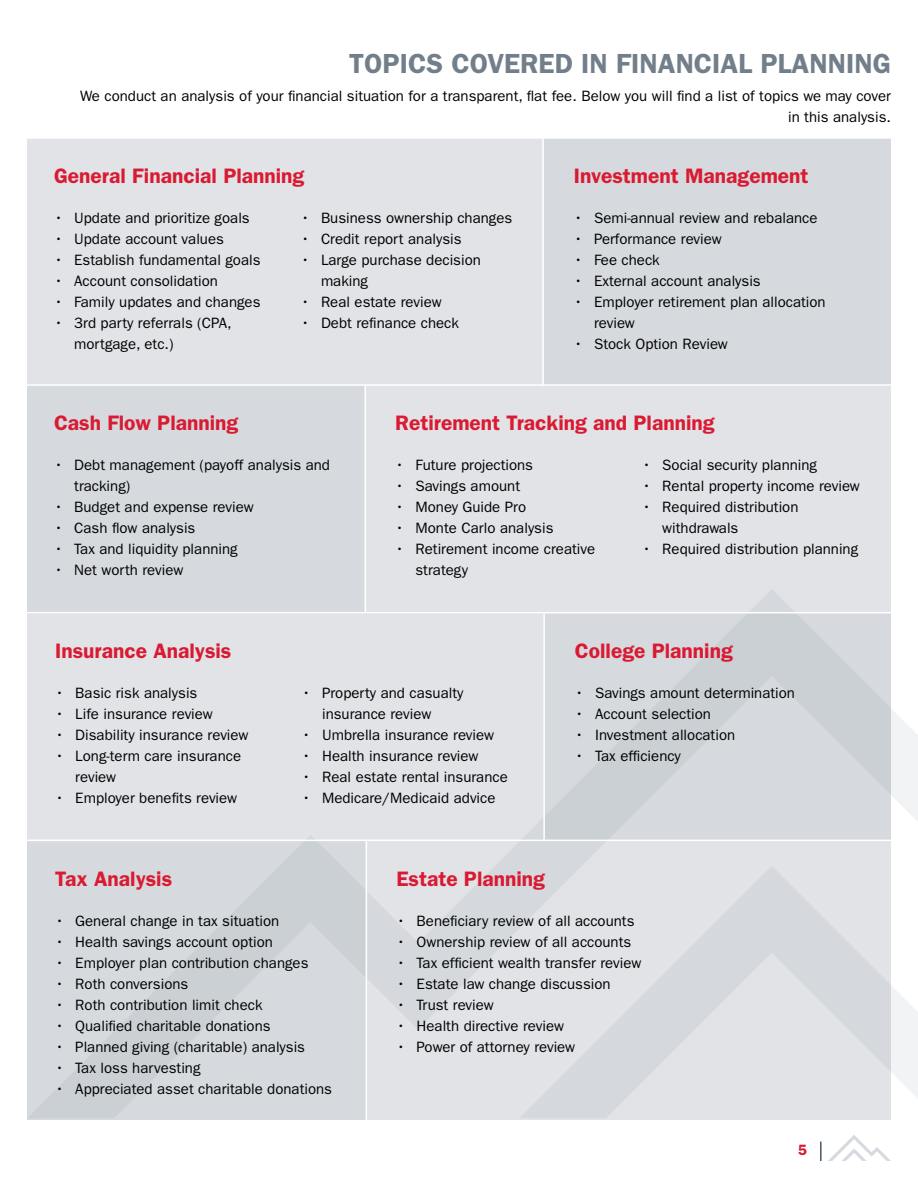
<style>
.page{position:relative;width:918px;height:1188px;background:#fff}
.page>*{position:absolute;margin:0;border:0;box-sizing:border-box;transform-origin:0 0}
.t1{font:600 27.75px "ITC Franklin Gothic Std";color:#727f8b}
.t2{font:600 21px "ITC Franklin Gothic Std";color:#da1a32}
.t3{font:15px/21px "ITC Franklin Gothic Std";color:#000}
.t4{font:600 15px "ITC Franklin Gothic Std";color:#da1a32}
</style>
<div class="page">
<div style="left:27px;top:139px;width:864px;height:981px;background:#d6dade"></div>
<div style="left:27px;top:139px;width:516px;height:246px;background:#e1e3e7"></div>
<div style="left:366px;top:386px;width:525px;height:226px;background:#e1e3e7"></div>
<svg style="left:828px;top:1135px;width:63px;height:26px"></svg>
<svg style="left:820px;top:1142px;width:2px;height:19px"></svg>
<svg style="left:27px;top:589px;width:891px;height:529px;fill:#e1e3e7"></svg>
<hr style="left:542px;top:139px;width:2px;height:247px;background:#fff">
<hr style="left:27px;top:384px;width:891px;height:2px;background:#fff">
<hr style="left:365px;top:386px;width:1px;height:226px;background:#fff">
<hr style="left:3px;top:612px;width:915px;height:1px;background:#fff">
<hr style="left:543px;top:613px;width:2px;height:227px;background:#fff">
<hr style="left:0;top:840px;width:891px;height:1px;background:#fff">
<hr style="left:366px;top:841px;width:1px;height:279px;background:#fff">
<h1 class="t1" style="left:349px;top:47px;width:543px">TOPICS COVERED IN FINANCIAL PLANNING</h1>
<p class="t3" style="left:80px;top:85px;width:812px;text-align:right">We conduct an analysis of your financial situation for a transparent, flat fee. Below you will find a list of topics we may cover in this analysis.</p>
<h2 class="t2" style="left:54px;top:163px;width:252px">General Financial Planning</h2>
<p class="t3" style="left:54px;top:208px;width:197px">• Update and prioritize goals</p>
<p class="t3" style="left:54px;top:229px;width:171px">• Update account values</p>
<p class="t3" style="left:54px;top:250px;width:208px">• Establish fundamental goals</p>
<p class="t3" style="left:54px;top:271px;width:165px">• Account consolidation</p>
<p class="t3" style="left:54px;top:292px;width:208px">• Family updates and changes</p>
<p class="t3" style="left:74px;top:313px;width:159px;text-indent:-20px">• 3rd party referrals (CPA, mortgage, etc.)</p>
<p class="t3" style="left:301px;top:208px;width:213px">• Business ownership changes</p>
<p class="t3" style="left:301px;top:229px;width:162px">• Credit report analysis</p>
<p class="t3" style="left:321px;top:250px;width:161px;text-indent:-20px">• Large purchase decision making</p>
<p class="t3" style="left:301px;top:292px;width:142px">• Real estate review</p>
<p class="t3" style="left:301px;top:313px;width:160px">• Debt refinance check</p>
<h2 class="t2" style="left:574px;top:163px;width:236px">Investment Management</h2>
<p class="t3" style="left:574px;top:208px;width:245px">• Semi-annual review and rebalance</p>
<p class="t3" style="left:574px;top:229px;width:149px">• Performance review</p>
<p class="t3" style="left:574px;top:250px;width:87px">• Fee check</p>
<p class="t3" style="left:574px;top:271px;width:188px">• External account analysis</p>
<p class="t3" style="left:594px;top:292px;width:233px;text-indent:-20px">• Employer retirement plan allocation review</p>
<p class="t3" style="left:574px;top:334px;width:156px">• Stock Option Review</p>
<h2 class="t2" style="left:54px;top:411px;width:186px">Cash Flow Planning</h2>
<p class="t3" style="left:74px;top:455px;width:257px;text-indent:-20px">• Debt management (payoff analysis and tracking)</p>
<p class="t3" style="left:54px;top:497px;width:201px">• Budget and expense review</p>
<p class="t3" style="left:54px;top:518px;width:143px">• Cash flow analysis</p>
<p class="t3" style="left:54px;top:539px;width:185px">• Tax and liquidity planning</p>
<p class="t3" style="left:54px;top:560px;width:131px">• Net worth review</p>
<h2 class="t2" style="left:395px;top:411px;width:321px">Retirement Tracking and Planning</h2>
<p class="t3" style="left:395px;top:455px;width:139px">• Future projections</p>
<p class="t3" style="left:395px;top:476px;width:126px">• Savings amount</p>
<p class="t3" style="left:395px;top:497px;width:132px">• Money Guide Pro</p>
<p class="t3" style="left:395px;top:518px;width:160px">• Monte Carlo analysis</p>
<p class="t3" style="left:416px;top:539px;width:181px;text-indent:-20px">• Retirement income creative strategy</p>
<p class="t3" style="left:642px;top:455px;width:177px">• Social security planning</p>
<p class="t3" style="left:642px;top:476px;width:219px">• Rental property income review</p>
<p class="t3" style="left:662px;top:497px;width:138px;text-indent:-20px">• Required distribution withdrawals</p>
<p class="t3" style="left:642px;top:539px;width:218px">• Required distribution planning</p>
<h2 class="t2" style="left:55px;top:638px;width:178px">Insurance Analysis</h2>
<p class="t3" style="left:55px;top:683px;width:144px">• Basic risk analysis</p>
<p class="t3" style="left:55px;top:704px;width:159px">• Life insurance review</p>
<p class="t3" style="left:55px;top:725px;width:195px">• Disability insurance review</p>
<p class="t3" style="left:75px;top:746px;width:167px;text-indent:-20px">• Long-term care insurance review</p>
<p class="t3" style="left:55px;top:788px;width:184px">• Employer benefits review</p>
<p class="t3" style="left:322px;top:683px;width:143px;text-indent:-20px">• Property and casualty insurance review</p>
<p class="t3" style="left:302px;top:725px;width:194px">• Umbrella insurance review</p>
<p class="t3" style="left:302px;top:746px;width:178px">• Health insurance review</p>
<p class="t3" style="left:302px;top:767px;width:207px">• Real estate rental insurance</p>
<p class="t3" style="left:302px;top:788px;width:195px">• Medicare/Medicaid advice</p>
<h2 class="t2" style="left:575px;top:638px;width:159px">College Planning</h2>
<p class="t3" style="left:575px;top:683px;width:222px">• Savings amount determination</p>
<p class="t3" style="left:575px;top:704px;width:138px">• Account selection</p>
<p class="t3" style="left:575px;top:725px;width:162px">• Investment allocation</p>
<p class="t3" style="left:575px;top:746px;width:108px">• Tax efficiency</p>
<h2 class="t2" style="left:55px;top:866px;width:119px">Tax Analysis</h2>
<p class="t3" style="left:55px;top:910px;width:226px">• General change in tax situation</p>
<p class="t3" style="left:55px;top:931px;width:219px">• Health savings account option</p>
<p class="t3" style="left:55px;top:952px;width:255px">• Employer plan contribution changes</p>
<p class="t3" style="left:55px;top:973px;width:135px">• Roth conversions</p>
<p class="t3" style="left:55px;top:994px;width:209px">• Roth contribution limit check</p>
<p class="t3" style="left:55px;top:1015px;width:217px">• Qualified charitable donations</p>
<p class="t3" style="left:55px;top:1036px;width:252px">• Planned giving (charitable) analysis</p>
<p class="t3" style="left:55px;top:1057px;width:147px">• Tax loss harvesting</p>
<p class="t3" style="left:55px;top:1078px;width:279px">• Appreciated asset charitable donations</p>
<h2 class="t2" style="left:396px;top:866px;width:150px">Estate Planning</h2>
<p class="t3" style="left:396px;top:910px;width:240px">• Beneficiary review of all accounts</p>
<p class="t3" style="left:396px;top:931px;width:236px">• Ownership review of all accounts</p>
<p class="t3" style="left:396px;top:952px;width:246px">• Tax efficient wealth transfer review</p>
<p class="t3" style="left:396px;top:973px;width:216px">• Estate law change discussion</p>
<p class="t3" style="left:396px;top:994px;width:99px">• Trust review</p>
<p class="t3" style="left:396px;top:1015px;width:169px">• Health directive review</p>
<p class="t3" style="left:396px;top:1036px;width:180px">• Power of attorney review</p>
<p class="t4" style="left:798px;top:1141px;width:10px">5</p>
</div>
